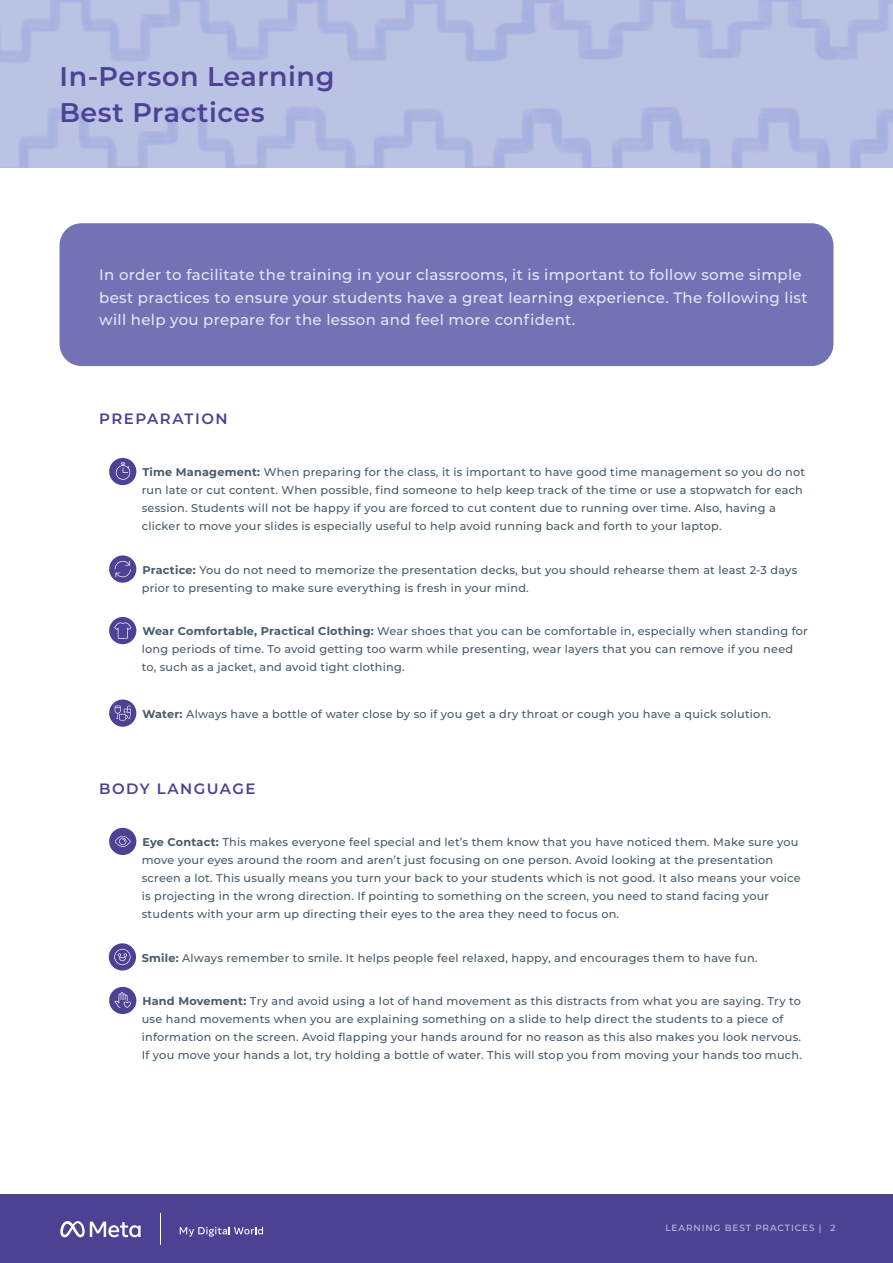
<style>
.page{position:relative;width:893px;height:1263px;background:#fff}
.page>*{position:absolute;margin:0;border:0;box-sizing:border-box;transform-origin:0 0}
.t1{font:600 27px/36px "Montserrat";letter-spacing:.02em;color:#4c4294}
.t2{font:500 15px/22.5px "Montserrat";letter-spacing:.02em;color:#e4e6f5}
.t3{font:600 15px "Montserrat";letter-spacing:.1em;color:#4c4294}
.t4{font:500 11.25px/18px "Montserrat";letter-spacing:.02em;color:#475a69}
.t5{font:500 9px "Montserrat";letter-spacing:.1em;color:#bac3e4}
.s1{font-weight:700}
</style>
<div class="page">
<div style="left:0;top:1194px;width:893px;height:69px;background:#4c4294"></div>
<svg style="left:180px;top:1227px;width:83px;height:9px"></svg>
<hr style="left:160px;top:1213px;width:1px;height:32px;background:#fff">
<svg style="left:60px;top:1221px;width:81px;height:16px"></svg>
<div style="left:60px;top:223px;width:773px;height:143px;background:#7272b4;border-radius:22px"></div>
<img style="left:0;top:0;width:893px;height:167px">
<div style="left:109px;top:458px;width:27px;height:27px;background:#4c4294;border-radius:50%"></div>
<svg style="left:116px;top:462px;width:14px;height:18px"></svg>
<div style="left:109px;top:555px;width:27px;height:28px;background:#4c4294;border-radius:50%"></div>
<svg style="left:115px;top:561px;width:16px;height:16px"></svg>
<div style="left:109px;top:617px;width:27px;height:27px;background:#4c4294;border-radius:50%"></div>
<svg style="left:114px;top:622px;width:17px;height:17px"></svg>
<div style="left:109px;top:699px;width:27px;height:28px;background:#4c4294;border-radius:50%"></div>
<svg style="left:115px;top:706px;width:16px;height:14px"></svg>
<div style="left:109px;top:828px;width:27px;height:27px;background:#4c4294;border-radius:50%"></div>
<svg style="left:115px;top:836px;width:16px;height:11px"></svg>
<div style="left:109px;top:943px;width:27px;height:27px;background:#4c4294;border-radius:50%"></div>
<svg style="left:114px;top:949px;width:16px;height:16px"></svg>
<div style="left:109px;top:987px;width:27px;height:27px;background:#4c4294;border-radius:50%"></div>
<svg style="left:114px;top:992px;width:17px;height:16px"></svg>
<h1 class="t1" style="left:60px;top:57px;width:276px">In-Person Learning<br>Best Practices</h1>
<p class="t2" style="left:99px;top:263px;width:710px">In order to facilitate the training in your classrooms, it is important to follow some simple best practices to ensure your students have a great learning experience. The following list will help you prepare for the lesson and feel more confident.</p>
<h2 class="t3" style="left:99px;top:408px;width:130px">PREPARATION</h2>
<p class="t4" style="left:142px;top:463px;width:665px"><span class="s1">Time Management:</span> When preparing for the class, it is important to have good time management so you do not run late or cut content. When possible, find someone to help keep track of the time or use a stopwatch for each session. Students will not be happy if you are forced to cut content due to running over time. Also, having a clicker to move your slides is especially useful to help avoid running back and forth to your laptop.</p>
<p class="t4" style="left:142px;top:560px;width:657px"><span class="s1">Practice:</span> You do not need to memorize the presentation decks, but you should rehearse them at least 2-3 days prior to presenting to make sure everything is fresh in your mind.</p>
<p class="t4" style="left:142px;top:622px;width:668px"><span class="s1">Wear Comfortable, Practical Clothing:</span> Wear shoes that you can be comfortable in, especially when standing for long periods of time. To avoid getting too warm while presenting, wear layers that you can remove if you need to, such as a jacket, and avoid tight clothing.</p>
<p class="t4" style="left:142px;top:704px;width:630px"><span class="s1">Water:</span> Always have a bottle of water close by so if you get a dry throat or cough you have a quick solution.</p>
<h2 class="t3" style="left:99px;top:778px;width:158px">BODY LANGUAGE</h2>
<p class="t4" style="left:142px;top:832px;width:660px"><span class="s1">Eye Contact:</span> This makes everyone feel special and let’s them know that you have noticed them. Make sure you move your eyes around the room and aren’t just focusing on one person. Avoid looking at the presentation screen a lot. This usually means you turn your back to your students which is not good. It also means your voice is projecting in the wrong direction. If pointing to something on the screen, you need to stand facing your students with your arm up directing their eyes to the area they need to focus on.</p>
<p class="t4" style="left:142px;top:948px;width:617px"><span class="s1">Smile:</span> Always remember to smile. It helps people feel relaxed, happy, and encourages them to have fun.</p>
<p class="t4" style="left:142px;top:992px;width:662px"><span class="s1">Hand Movement:</span> Try and avoid using a lot of hand movement as this distracts from what you are saying. Try to use hand movements when you are explaining something on a slide to help direct the students to a piece of information on the screen. Avoid flapping your hands around for no reason as this also makes you look nervous.<br>If you move your hands a lot, try holding a bottle of water. This will stop you from moving your hands too much.</p>
<p class="t5" style="left:665px;top:1222px;width:172px">LEARNING BEST PRACTICES | 2</p>
</div>
